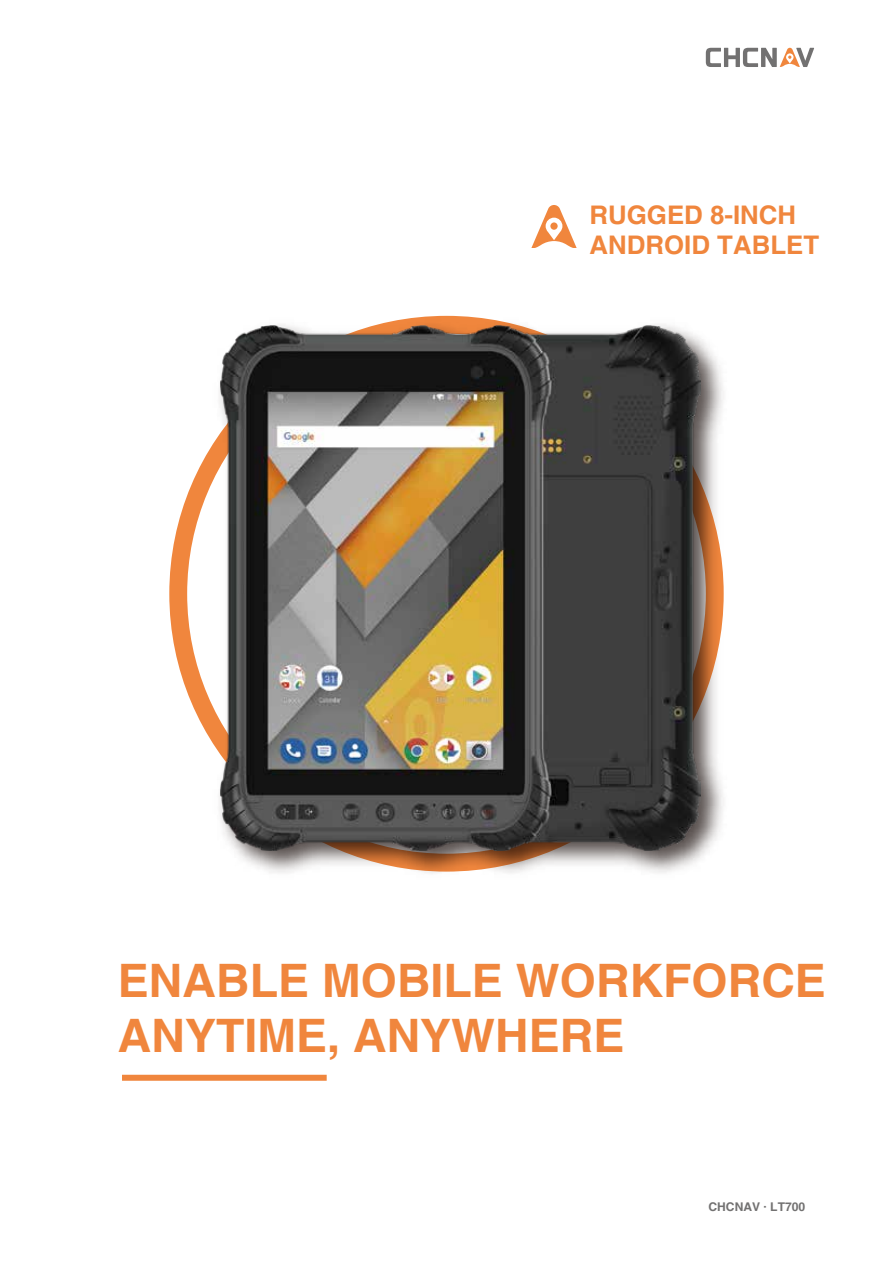
<style>
.page{position:relative;width:893px;height:1263px;background:#fff}
.page>*{position:absolute;margin:0;border:0;box-sizing:border-box;transform-origin:0 0}
.t1{font:700 46.2px/55.3px "Helvetica";color:#f0863d}
.t2{font:700 25.65px/30.8px "Helvetica";color:#f0863d}
.t3{font:700 12px "Helvetica";color:#727171}
</style>
<div class="page">
<svg style="left:706px;top:48px;width:108px;height:19px"></svg>
<svg style="left:531px;top:205px;width:46px;height:43px"></svg>
<div style="left:550px;top:222px;width:8px;height:8px;background:#f0863d;border-radius:50%"></div>
<svg style="left:169px;top:452px;width:39px;height:283px"></svg>
<div style="left:122px;top:1075px;width:205px;height:6px;background:#f0863d"></div>
<img style="left:208px;top:315px;width:516px;height:559px">
<img style="left:220px;top:326px;width:481px;height:524px">
<p class="t2" style="left:589px;top:200px;width:231px">RUGGED 8-INCH<br>ANDROID TABLET</p>
<p class="t1" style="left:118px;top:955px;width:710px">ENABLE MOBILE WORKFORCE<br>ANYTIME, ANYWHERE</p>
<p class="t3" style="left:708px;top:1199px;width:98px">CHCNAV · LT700</p>
</div>
